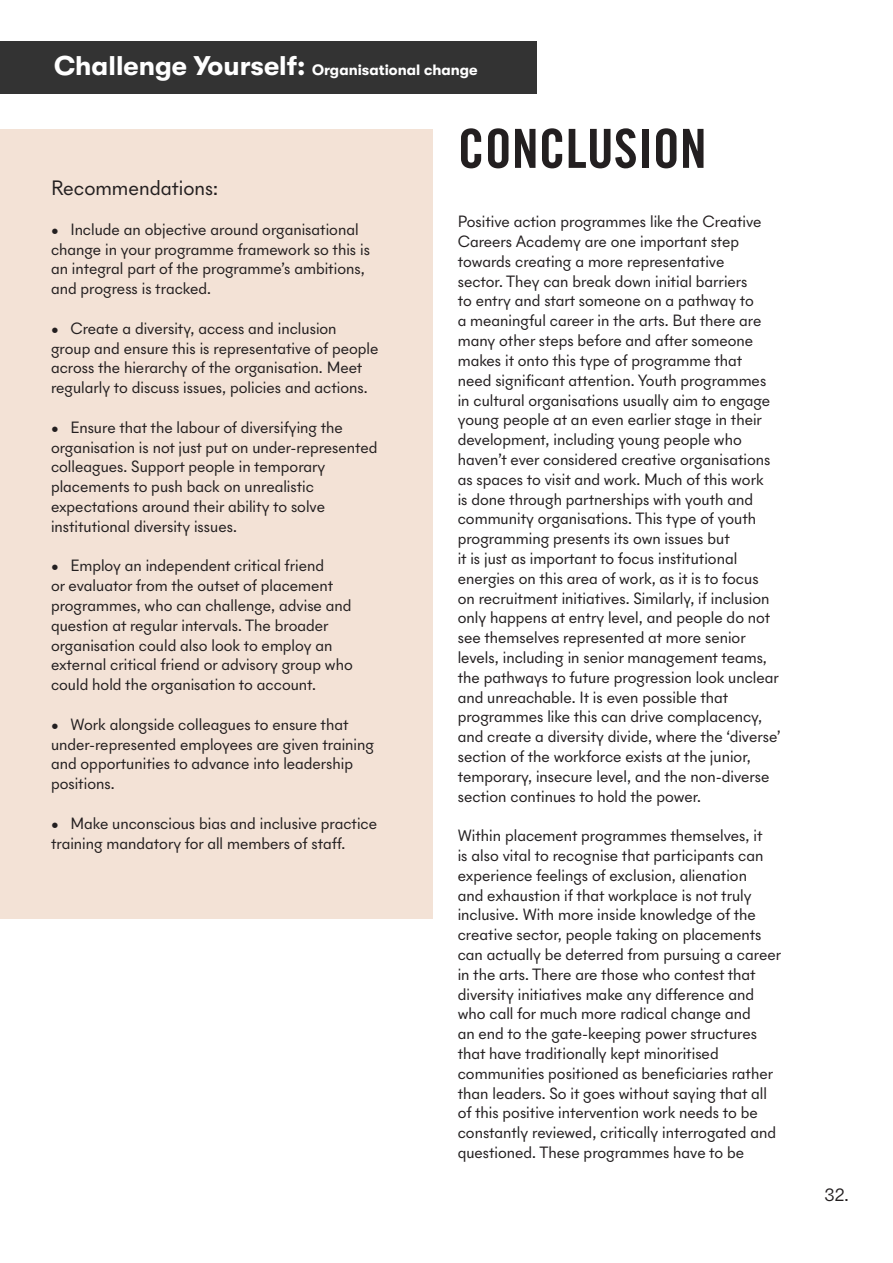
<style>
.page{position:relative;width:893px;height:1263px;background:#fff}
.page>*{position:absolute;margin:0;border:0;box-sizing:border-box;transform-origin:0 0}
.t1{font:54px "Trade Gothic LT Std Bd Cn 20";color:#231f20}
.t2{font:21px "New Panam Skyline";color:#231f20}
.t3{font:18px "New Panam Skyline";color:#231f20}
.t4{font:16.5px/19.8px "New Panam Skyline";color:#231f20}
.t5{font:700 15px "GT Walsheim";color:#fff}
.s1{font-size:27px}
</style>
<div class="page">
<div style="left:0;top:129px;width:432px;height:789px;background:#f3e2d6"></div>
<div style="left:0;top:41px;width:536px;height:53px;background:#333"></div>
<p class="t5" style="left:54px;top:61px;width:425px"><span class="s1">Challenge Yourself:</span> Organisational change</p>
<p class="t2" style="left:51px;top:175px;width:168px">Recommendations:</p>
<p class="t4" style="left:51px;top:219px;width:320px">• Include an objective around organisational change in your programme framework so this is an integral part of the programme’s ambitions, and progress is tracked.</p>
<p class="t4" style="left:51px;top:318px;width:329px">• Create a diversity, access and inclusion group and ensure this is representative of people across the hierarchy of the organisation. Meet regularly to discuss issues, policies and actions.</p>
<p class="t4" style="left:51px;top:417px;width:328px">• Ensure that the labour of diversifying the organisation is not just put on under-represented colleagues. Support people in temporary placements to push back on unrealistic expectations around their ability to solve institutional diversity issues.</p>
<p class="t4" style="left:51px;top:556px;width:303px">• Employ an independent critical friend<br>or evaluator from the outset of placement programmes, who can challenge, advise and question at regular intervals. The broader organisation could also look to employ an external critical friend or advisory group who could hold the organisation to account.</p>
<p class="t4" style="left:51px;top:714px;width:325px">• Work alongside colleagues to ensure that under-represented employees are given training and opportunities to advance into leadership positions.</p>
<p class="t4" style="left:51px;top:813px;width:328px">• Make unconscious bias and inclusive practice training mandatory for all members of staff.</p>
<h1 class="t1" style="left:458px;top:116px;width:250px">CONCLUSION</h1>
<p class="t4" style="left:458px;top:212px;width:324px">Positive action programmes like the Creative Careers Academy are one important step towards creating a more representative<br>sector. They can break down initial barriers<br>to entry and start someone on a pathway to<br>a meaningful career in the arts. But there are many other steps before and after someone makes it onto this type of programme that<br>need significant attention. Youth programmes in cultural organisations usually aim to engage young people at an even earlier stage in their development, including young people who haven’t ever considered creative organisations as spaces to visit and work. Much of this work<br>is done through partnerships with youth and community organisations. This type of youth programming presents its own issues but<br>it is just as important to focus institutional energies on this area of work, as it is to focus<br>on recruitment initiatives. Similarly, if inclusion only happens at entry level, and people do not see themselves represented at more senior levels, including in senior management teams, the pathways to future progression look unclear and unreachable. It is even possible that programmes like this can drive complacency, and create a diversity divide, where the ‘diverse’ section of the workforce exists at the junior, temporary, insecure level, and the non-diverse section continues to hold the power.</p>
<p class="t4" style="left:458px;top:825px;width:325px">Within placement programmes themselves, it<br>is also vital to recognise that participants can experience feelings of exclusion, alienation<br>and exhaustion if that workplace is not truly inclusive. With more inside knowledge of the creative sector, people taking on placements can actually be deterred from pursuing a career in the arts. There are those who contest that diversity initiatives make any difference and who call for much more radical change and<br>an end to the gate-keeping power structures that have traditionally kept minoritised communities positioned as beneficiaries rather than leaders. So it goes without saying that all of this positive intervention work needs to be constantly reviewed, critically interrogated and questioned. These programmes have to be</p>
<p class="t3" style="left:824px;top:1184px;width:26px">32.</p>
</div>
